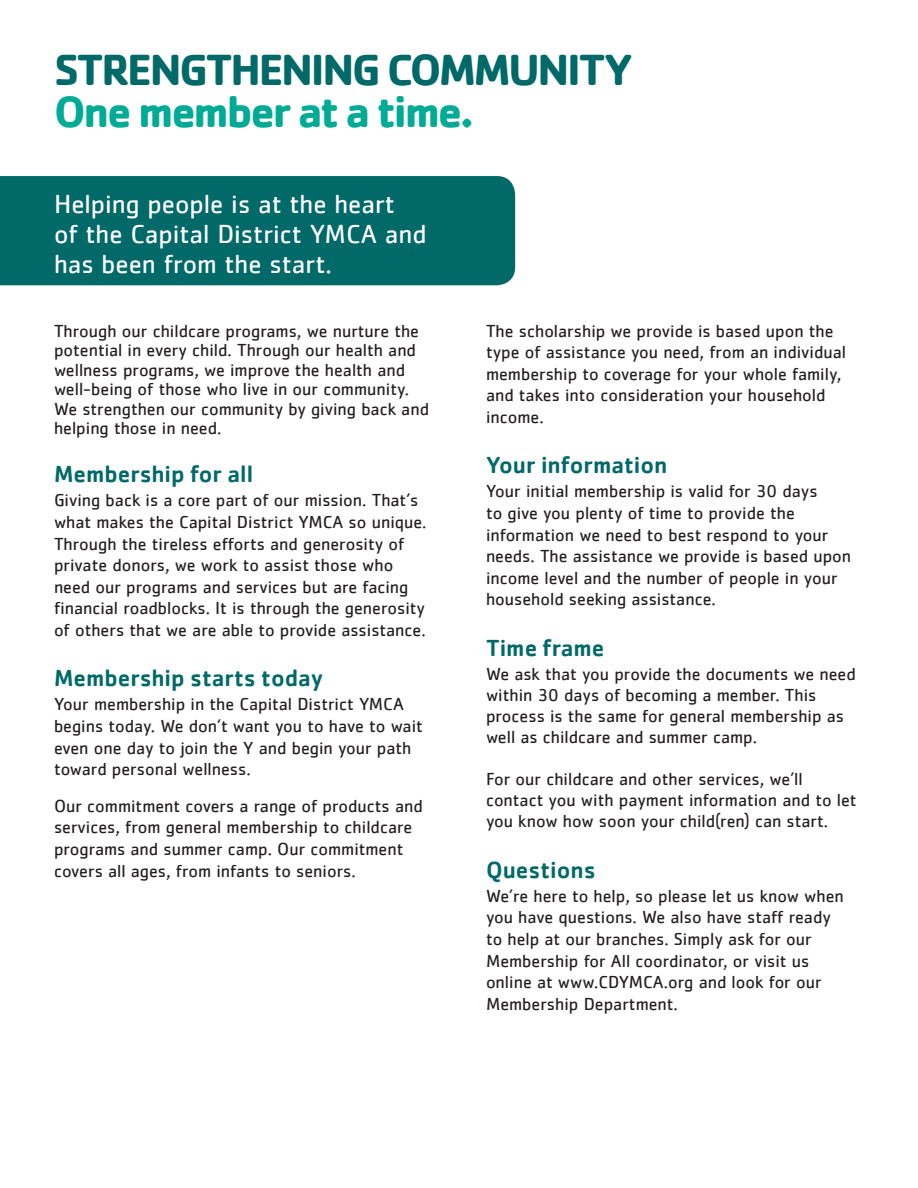
<style>
.page{position:relative;width:918px;height:1188px;background:#fff}
.page>*{position:absolute;margin:0;border:0;box-sizing:border-box;transform-origin:0 0}
.t1{font:700 45px "Cachet";letter-spacing:-.05em;color:#016a69}
.t2{font:700 45px "Cachet";letter-spacing:-.05em;color:#00ab95}
.t3{font:27px/30px "Cachet";color:#fff}
.t4{font:500 24px "Cachet";color:#016a69}
.t5{font:18px/21.6px "Cachet";color:#231f20}
</style>
<div class="page">
<div style="left:0;top:176px;width:515px;height:109px;background:#016a69"></div>
<h1 class="t1" style="left:54px;top:41px;width:580px">STRENGTHENING COMMUNITY</h1>
<h1 class="t2" style="left:54px;top:83px;width:422px">One member at a time.</h1>
<h2 class="t3" style="left:54px;top:189px;width:374px">Helping people is at the heart<br>of the Capital District YMCA and has been from the start.</h2>
<p class="t5" style="left:54px;top:320px;width:377px;line-height:19.5px">Through our childcare programs, we nurture the potential in every child. Through our health and wellness programs, we improve the health and well-being of those who live in our community.<br>We strengthen our community by giving back and helping those in need.</p>
<h3 class="t4" style="left:54px;top:460px;width:201px">Membership for all</h3>
<p class="t5" style="left:54px;top:489px;width:374px">Giving back is a core part of our mission. That’s what makes the Capital District YMCA so unique.<br>Through the tireless efforts and generosity of private donors, we work to assist those who need our programs and services but are facing financial roadblocks. It is through the generosity of others that we are able to provide assistance.</p>
<h3 class="t4" style="left:54px;top:664px;width:271px">Membership starts today</h3>
<p class="t5" style="left:54px;top:693px;width:370px">Your membership in the Capital District YMCA begins today. We don’t want you to have to wait even one day to join the Y and begin your path toward personal wellness.</p>
<p class="t5" style="left:54px;top:795px;width:370px">Our commitment covers a range of products and services, from general membership to childcare programs and summer camp. Our commitment covers all ages, from infants to seniors.</p>
<p class="t5" style="left:486px;top:319px;width:362px">The scholarship we provide is based upon the type of assistance you need, from an individual membership to coverage for your whole family, and takes into consideration your household income.</p>
<h3 class="t4" style="left:486px;top:451px;width:183px">Your information</h3>
<p class="t5" style="left:486px;top:480px;width:367px">Your initial membership is valid for 30 days<br>to give you plenty of time to provide the information we need to best respond to your needs. The assistance we provide is based upon income level and the number of people in your household seeking assistance.</p>
<h3 class="t4" style="left:486px;top:633px;width:120px">Time frame</h3>
<p class="t5" style="left:486px;top:663px;width:371px;line-height:21px">We ask that you provide the documents we need within 30 days of becoming a member. This process is the same for general membership as well as childcare and summer camp.</p>
<p class="t5" style="left:486px;top:769px;width:372px;line-height:21px">For our childcare and other services, we’ll contact you with payment information and to let you know how soon your child(ren) can start.</p>
<h3 class="t4" style="left:486px;top:855px;width:111px">Questions</h3>
<p class="t5" style="left:486px;top:885px;width:359px">We’re here to help, so please let us know when you have questions. We also have staff ready to help at our branches. Simply ask for our Membership for All coordinator, or visit us online at www.CDYMCA.org and look for our Membership Department.</p>
</div>
